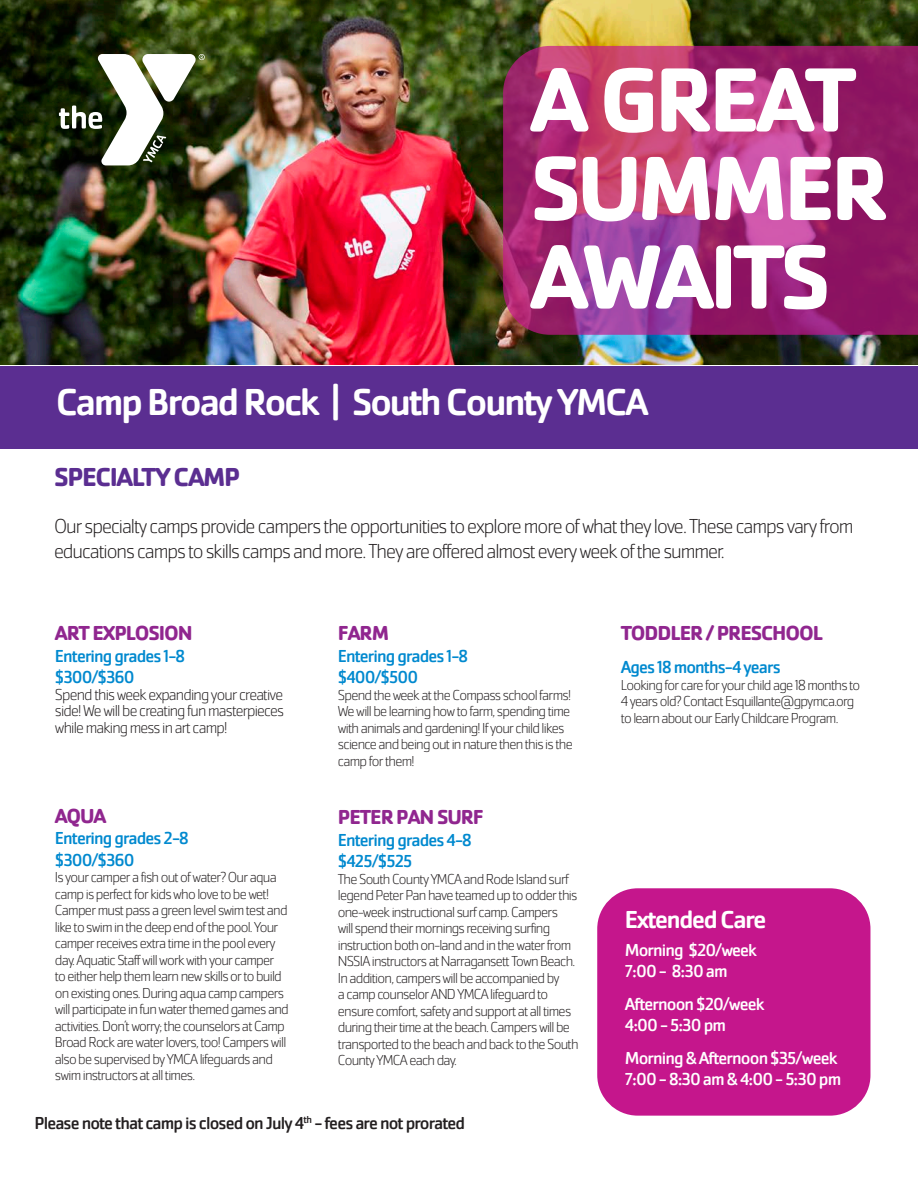
<style>
.page{position:relative;width:918px;height:1188px;background:#fff}
.page>*{position:absolute;margin:0;border:0;box-sizing:border-box;transform-origin:0 0}
.t1{font:700 94.5px/88.5px "Cachet Pro";letter-spacing:-.05em;color:#fff}
.t2{font:500 39px "Cachet Pro";letter-spacing:-.05em;color:#fff}
.t3{font:700 27px "Cachet Pro";letter-spacing:-.05em;color:#5b2e91}
.t4{font:500 25.5px "Cachet Pro";letter-spacing:-.05em;color:#fff}
.t5{font:200 21px/25.2px "Cachet Pro";letter-spacing:-.05em;color:#231f20}
.t6{font:700 21px "Cachet Pro";letter-spacing:-.05em;color:#90268f}
.t7{font:18px/21.6px "Cachet Pro";letter-spacing:-.05em;color:#0089cf}
.t8{font:18px/21px "Cachet Pro";letter-spacing:-.05em;color:#fff}
.t9{font:18px "Cachet Pro";letter-spacing:-.05em;color:#231f20}
.t10{font:200 16.5px/16.5px "Cachet Pro";letter-spacing:-.05em;color:#231f20;text-align:justify}
.t11{font:200 15px/16.5px "Cachet Pro";letter-spacing:-.05em;color:#231f20}
</style>
<div class="page">
<img style="left:1px;top:0;width:917px;height:364px">
<div style="left:1px;top:366px;width:917px;height:83px;background:#5b2e91"></div>
<svg style="left:59px;top:54px;width:146px;height:111px"></svg>
<svg style="left:503px;top:46px;width:415px;height:289px;background:#a42d76"></svg>
<div style="left:597px;top:888px;width:273px;height:228px;background:#c5168c;border-radius:41px"></div>
<h1 class="t1" style="left:530px;top:62px;width:361px">A GREAT<br>SUMMER<br>AWAITS</h1>
<h2 class="t2" style="left:56px;top:384px;width:594px">Camp Broad Rock | South County YMCA</h2>
<h3 class="t3" style="left:54px;top:465px;width:188px">SPECIALTY CAMP</h3>
<h3 class="t5" style="left:54px;top:515px;width:801px">Our specialty camps provide campers the opportunities to explore more of what they love. These camps vary from educations camps to skills camps and more. They are offered almost every week of the summer.</h3>
<h3 class="t6" style="left:55px;top:624px;width:139px">ART EXPLOSION</h3>
<p class="t7" style="left:55px;top:646px;width:132px">Entering grades 1-8 $300/$360</p>
<p class="t10" style="left:55px;top:688px;width:231px">Spend this week expanding your creative side! We will be creating fun masterpieces while making mess in art camp!</p>
<h3 class="t6" style="left:55px;top:807px;width:53px">AQUA</h3>
<p class="t7" style="left:55px;top:829px;width:135px">Entering grades 2-8 $300/$360</p>
<p class="t11" style="left:55px;top:871px;width:235px">Is your camper a fish out of water? Our aqua camp is perfect for kids who love to be wet!<br>Camper must pass a green level swim test and like to swim in the deep end of the pool. Your camper receives extra time in the pool every day. Aquatic Staff will work with your camper to either help them learn new skills or to build on existing ones. During aqua camp campers will participate in fun water themed games and activities. Don’t worry; the counselors at Camp Broad Rock are water lovers, too! Campers will also be supervised by YMCA lifeguards and swim instructors at all times.</p>
<h3 class="t6" style="left:338px;top:624px;width:53px">FARM</h3>
<p class="t7" style="left:338px;top:646px;width:132px">Entering grades 1-8 $400/$500</p>
<p class="t11" style="left:338px;top:688px;width:236px">Spend the week at the Compass school farms!<br>We will be learning how to farm, spending time with animals and gardening! If your child likes science and being out in nature then this is the camp for them!</p>
<h3 class="t6" style="left:338px;top:808px;width:147px">PETER PAN SURF</h3>
<p class="t7" style="left:338px;top:830px;width:136px">Entering grades 4-8 $425/$525</p>
<p class="t11" style="left:338px;top:872px;width:242px">The South County YMCA and Rode Island surf legend Peter Pan have teamed up to odder this one-week instructional surf camp. Campers<br>will spend their mornings receiving surfing instruction both on-land and in the water from NSSIA instructors at Narragansett Town Beach.<br>In addition, campers will be accompanied by<br>a camp counselor AND YMCA lifeguard to ensure comfort, safety and support at all times during their time at the beach. Campers will be transported to the beach and back to the South County YMCA each day.</p>
<p class="t9" style="left:35px;top:1115px;width:432px">Please note that camp is closed on July 4<sup>th</sup> - fees are not prorated</p>
<h3 class="t6" style="left:621px;top:624px;width:204px">TODDLER / PRESCHOOL</h3>
<p class="t7" style="left:621px;top:657px;width:161px">Ages 18 months-4 years</p>
<p class="t11" style="left:621px;top:678px;width:241px">Looking for care for your child age 18 months to<br>4 years old? Contact Esquillante@gpymca.org to learn about our Early Childcare Program.</p>
<h3 class="t4" style="left:625px;top:907px;width:143px">Extended Care</h3>
<p class="t8" style="left:625px;top:941px;width:134px">Morning $20/week<br>7:00 - 8:30 am</p>
<p class="t8" style="left:625px;top:995px;width:141px">Afternoon $20/week<br>4:00 - 5:30 pm</p>
<p class="t8" style="left:625px;top:1049px;width:218px">Morning &amp; Afternoon $35/week<br>7:00 - 8:30 am &amp; 4:00 - 5:30 pm</p>
</div>
